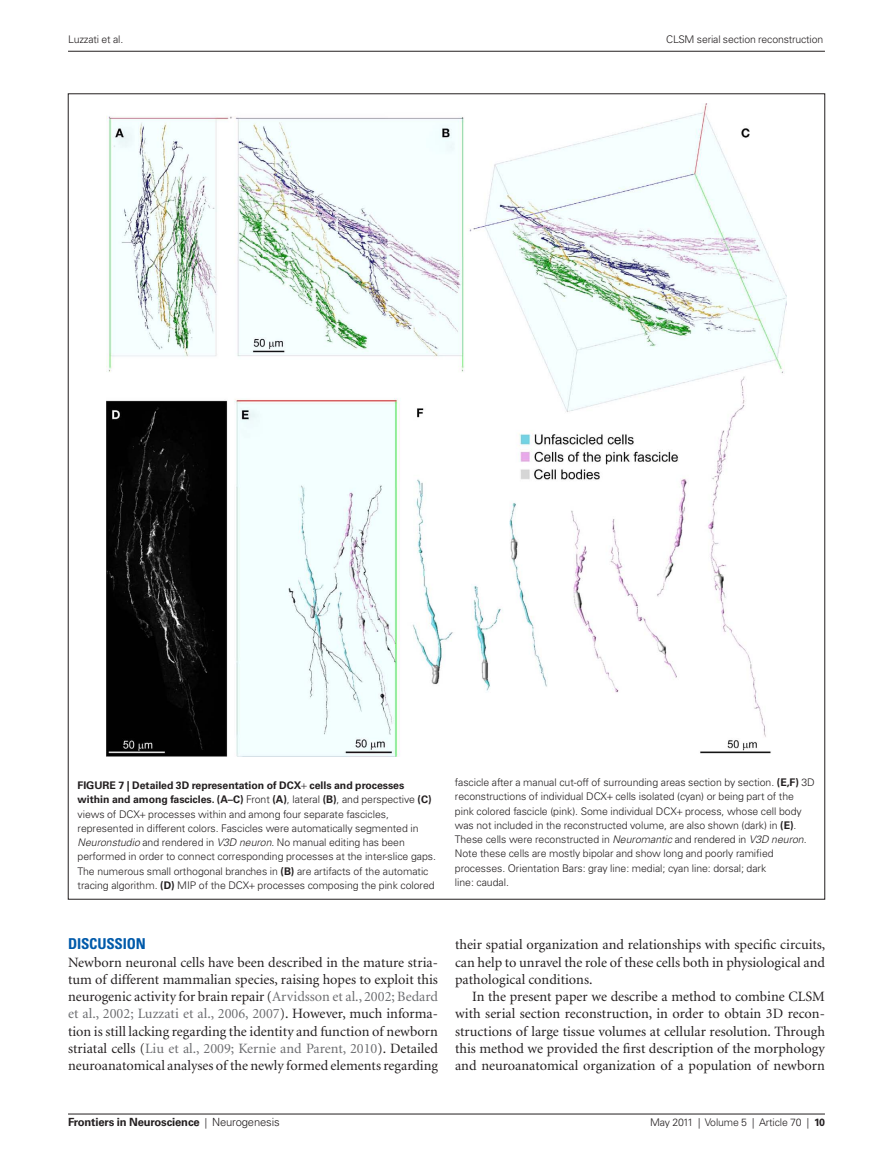
<style>
.page{position:relative;width:893px;height:1170px;background:#fff}
.page>*{position:absolute;margin:0;border:0;box-sizing:border-box;transform-origin:0 0}
.t1{font:700 condensed 15px "Univers";letter-spacing:-.01em;color:#015aaa}
.t2{font:14.25px/17.2px "Minion";color:#231f20;text-align:justify}
.t3{font:700 11.25px "Univers";letter-spacing:-.015em;color:#231f20}
.t4{font:300 10.5px/14.2px "Univers";letter-spacing:-.005em;color:#231f20}
.s1{font-weight:700}
.s2{font-style:italic}
.s3{color:#6c6d70}
.s4{font-weight:300;font-size:10.5px}
.s5{font-weight:300}
</style>
<div class="page">
<hr style="left:68px;top:1113px;width:757px;height:1px;background:#231f20">
<hr style="left:68px;top:51px;width:757px;height:1px;background:#231f20">
<img style="left:106px;top:103px;width:681px;height:653px">
<p class="t4" style="left:68px;top:32px;width:57px">Luzzati et al.</p>
<p class="t4" style="left:666px;top:32px;width:158px">CLSM serial section reconstruction</p>
<p class="t4" style="left:78px;top:778px;width:360px"><span class="s1">Figure 7 | Detailed 3D representation of DCX cells and processes within and among fascicles. (A–C)</span> Front <span class="s1">(A)</span>, lateral <span class="s1">(B)</span>, and perspective <span class="s1">(C) </span>views of DCX processes within and among four separate fascicles, represented in different colors. Fascicles were automatically segmented in <span class="s2">Neuronstudio</span> and rendered in <span class="s2">V3D neuron</span>. No manual editing has been performed in order to connect corresponding processes at the inter-slice gaps.<br>The numerous small orthogonal branches in <span class="s1">(B)</span> are artifacts of the automatic tracing algorithm. <span class="s1">(D)</span> MIP of the DCX processes composing the pink colored</p>
<p class="t4" style="left:455px;top:775px;width:361px">fascicle after a manual cut-off of surrounding areas section by section. <span class="s1">(E,F)</span> 3D reconstructions of individual DCX cells isolated (cyan) or being part of the pink colored fascicle (pink). Some individual DCX process, whose cell body was not included in the reconstructed volume, are also shown (dark) in <span class="s1">(E)</span>.<br>These cells were reconstructed in <span class="s2">Neuromantic</span> and rendered in <span class="s2">V3D neuron</span>.<br>Note these cells are mostly bipolar and show long and poorly ramified processes. Orientation Bars: gray line: medial; cyan line: dorsal; dark<br>line: caudal.</p>
<h1 class="t1" style="left:68px;top:934px;width:79px">DISCUSSION</h1>
<p class="t2" style="left:68px;top:953px;width:371px">Newborn neuronal cells have been described in the mature stria&shy;tum of different mammalian species, raising hopes to exploit this neurogenic activity for brain repair (<span class="s3">Arvidsson et al., 2002; Bedard et al., 2002; Luzzati et al., 2006, 2007</span>). However, much informa&shy;tion is still lacking regarding the identity and function of newborn striatal cells (<span class="s3">Liu et al., 2009; Kernie and Parent, 2010</span>). Detailed neuroanatomical analyses of the newly formed elements regarding</p>
<h2 class="t2" style="left:455px;top:936px;width:372px">their spatial organization and relationships with specific circuits, can help to unravel the role of these cells both in physiological and pathological conditions.</h2>
<p class="t2" style="left:455px;top:988px;width:371px;text-indent:17px">In the present paper we describe a method to combine CLSM with serial section reconstruction, in order to obtain 3D recon&shy;structions of large tissue volumes at cellular resolution. Through this method we provided the first description of the morphology and neuroanatomical organization of a population of newborn</p>
<p class="t3" style="left:68px;top:1115px;width:213px">Frontiers in Neuroscience <span class="s4">|</span> <span class="s5">Neurogenesis</span></p>
<p class="t4" style="left:650px;top:1115px;width:176px">May 2011 | Volume 5 | Article 70 | <span class="s1">10</span></p>
</div>
